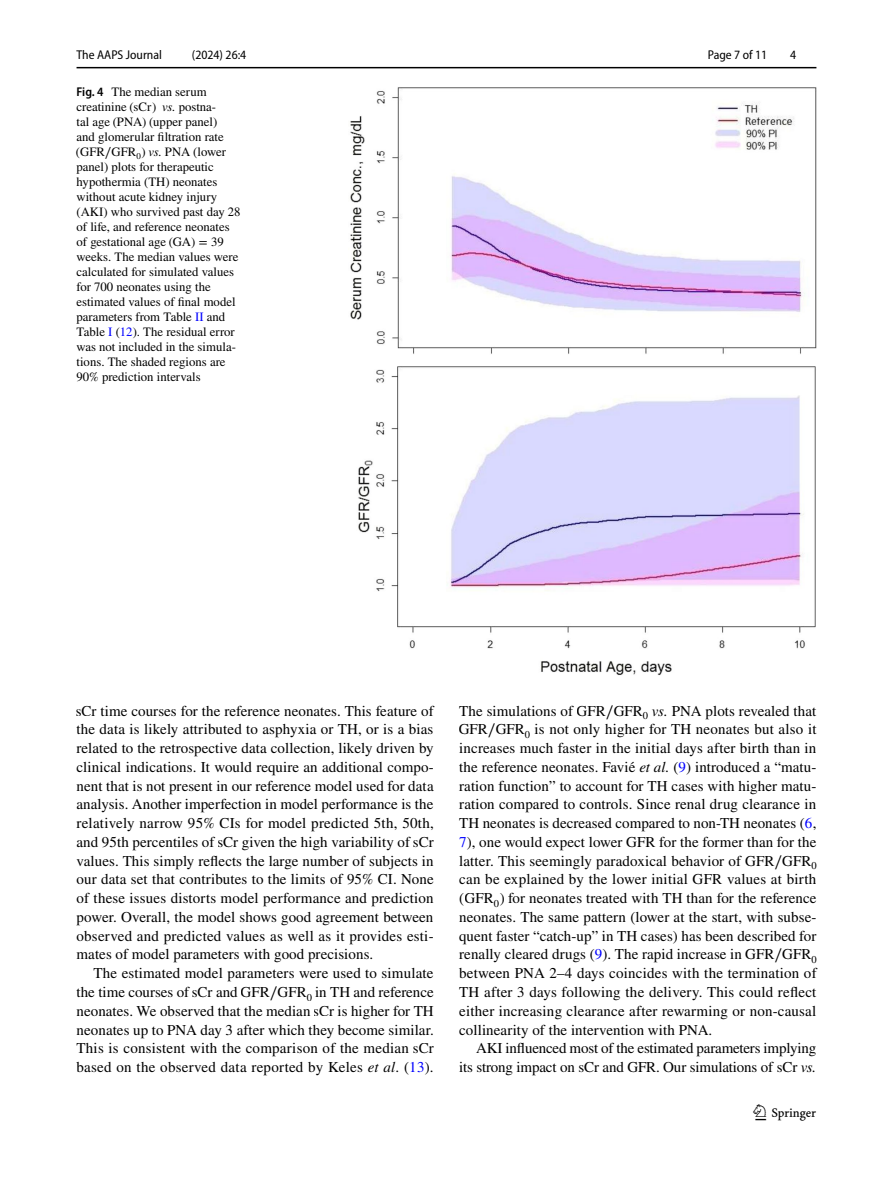
<style>
.page{position:relative;width:893px;height:1187px;background:#fff}
.page>*{position:absolute;margin:0;border:0;box-sizing:border-box;transform-origin:0 0}
.t1{font:22.5px "Springnew Regular 3";color:#000}
.t2{font:15px/18.8px "STIX";letter-spacing:.005em;color:#000;text-align:justify}
.t3{font:12.75px/15px "STIX";color:#000}
.t4{font:semi-condensed 12.75px "Myriad Pro";color:#000}
.t5{font:12.75px "STIX Math Regular 150";color:#000}
.s1{font-family:"Myriad Pro";font-weight:600;font-stretch:semi-condensed}
.s2{font-family:"STIX Math Regular 148"}
.s3{font-style:italic}
.s4{font-family:"STIX Math Regular 149"}
.s5{font-family:"STIX";font-style:italic}
.s6{font-family:"STIX Math Regular 151"}
.s7{font-family:"STIX"}
.s8{font-family:"STIX Math Regular 152"}
.s9{font-family:"STIX General Regular 74"}
.s10{color:#00f}
.s11{font-family:"STIX Math Regular 142"}
.s12{font-family:"STIX Math Regular 153"}
.s13{font-family:"STIX Math Regular 154"}
.s14{font-family:"STIX Math Regular 155"}
.s15{font-family:"STIX Math Regular 156"}
.s16{font-family:"STIX Math Regular 157"}
.s17{font-family:"STIX Math Regular 158"}
.s18{font-family:"STIX Math Regular 143"}
.s19{font-family:"STIX Math Regular 144"}
.s20{font-family:"STIX Math Regular 145"}
.s21{font-family:"STIX Math Regular 146"}
.s22{font-family:"STIX Math Regular 147"}
</style>
<div class="page">
<hr style="left:77px;top:67px;width:739px;height:1px;background:#000">
<img style="left:350px;top:87px;width:466px;height:588px">
<p class="t4" style="left:77px;top:48px;width:87px">The AAPS Journal</p>
<p class="t4" style="left:192px;top:48px;width:56px">(2024) 26:4</p>
<p class="t3" style="left:77px;top:85px;width:149px"><span class="s1">Fig. 4</span> The median serum creatinine <span class="s2">(sCr)</span> <span class="s3">vs.</span> postna&shy;tal age <span class="s4">(PNA)</span> (upper panel) and glomerular filtration rate</p>
<p class="t5" style="left:76px;top:147px;width:152px">(GFR∕GFR<sub>0</sub>) <span class="s5">vs.</span> <span class="s6">PNA</span> <span class="s7">(lower</span></p>
<p class="t3" style="left:77px;top:160px;width:166px">panel) plots for therapeutic hypothermia (TH) neonates without acute kidney injury (AKI) who survived past day 28 of life, and reference neonates of gestational age <span class="s8">(GA) =</span> <span class="s9">39 </span>weeks. The median values were calculated for simulated values for 700 neonates using the estimated values of final model parameters from Table <span class="s10">II</span> and<br>Table <span class="s10">I</span> (<span class="s10">12</span>). The residual error was not included in the simula&shy;tions. The shaded regions are<br>90% prediction intervals</p>
<p class="t4" style="left:708px;top:48px;width:61px">Page 7 of 11</p>
<p class="t4" style="left:790px;top:48px;width:8px">4</p>
<p class="t2" style="left:76px;top:702px;width:360px"><span class="s11">sCr</span> time courses for the reference neonates. This feature of the data is likely attributed to asphyxia or TH, or is a bias related to the retrospective data collection, likely driven by clinical indications. It would require an additional compo&shy;nent that is not present in our reference model used for data analysis. Another imperfection in model performance is the relatively narrow 95% CIs for model predicted 5th, 50th, and 95th percentiles of <span class="s12">sCr</span> given the high variability of <span class="s13">sCr </span>values. This simply reflects the large number of subjects in our data set that contributes to the limits of 95% CI. None of these issues distorts model performance and prediction power. Overall, the model shows good agreement between observed and predicted values as well as it provides esti&shy;mates of model parameters with good precisions.</p>
<p class="t2" style="left:77px;top:964px;width:359px;text-indent:17px">The estimated model parameters were used to simulate the time courses of <span class="s14">sCr</span> and <span class="s15">GFR∕GFR</span><sub>0</sub> in TH and reference neonates. We observed that the median <span class="s16">sCr</span> is higher for TH neonates up to PNA day 3 after which they become similar.<br>This is consistent with the comparison of the median <span class="s17">sCr </span>based on the observed data reported by Keles <span class="s3">et al</span>. (<span class="s10">13</span>).</p>
<p class="t2" style="left:459px;top:702px;width:359px">The simulations of <span class="s18">GFR∕GFR</span><sub>0</sub> <span class="s3">vs.</span> PNA plots revealed that <span class="s19">GFR∕GFR</span><sub>0</sub> is not only higher for TH neonates but also it increases much faster in the initial days after birth than in the reference neonates. Favié <span class="s3">et al.</span> (<span class="s10">9</span>) introduced a “matu&shy;ration function” to account for TH cases with higher matu&shy;ration compared to controls. Since renal drug clearance in TH neonates is decreased compared to non-TH neonates (<span class="s10">6</span>, <span class="s10">7</span>), one would expect lower GFR for the former than for the latter. This seemingly paradoxical behavior of <span class="s20">GFR∕GFR</span><sub>0 </sub>can be explained by the lower initial GFR values at birth (<span class="s21">GFR</span><sub>0</sub><span class="s21">)</span> for neonates treated with TH than for the reference neonates. The same pattern (lower at the start, with subse&shy;quent faster “catch-up” in TH cases) has been described for renally cleared drugs (<span class="s10">9</span>). The rapid increase in <span class="s22">GFR∕GFR</span><sub>0 </sub>between PNA 2–4 days coincides with the termination of TH after 3 days following the delivery. This could reflect either increasing clearance after rewarming or non-causal collinearity of the intervention with PNA.</p>
<p class="t2" style="left:459px;top:1039px;width:359px;text-align:right">AKI influenced most of the estimated parameters implying its strong impact on sCr and GFR. Our simulations of sCr <span class="s3">vs.</span></p>
<h1 class="t1" style="left:755px;top:1104px;width:62px">1 3</h1>
</div>
